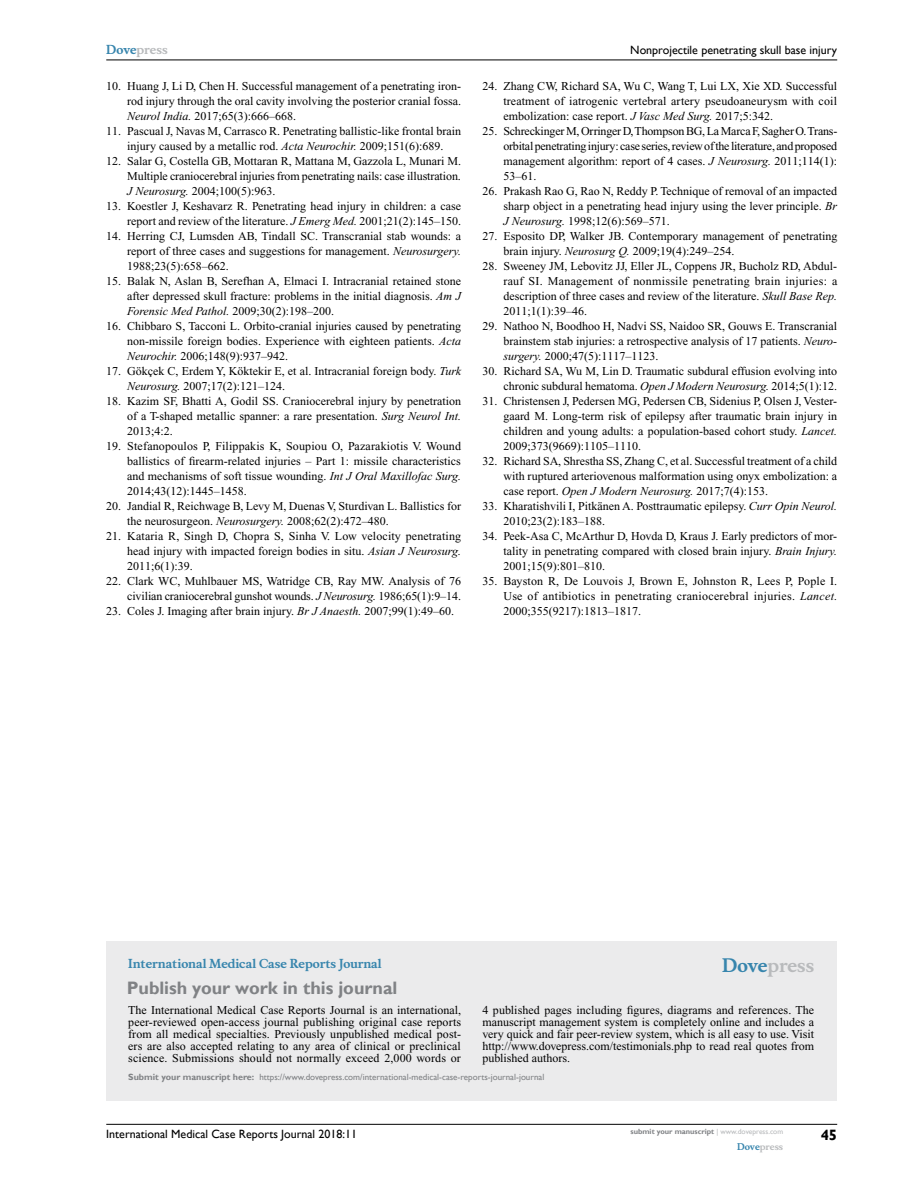
<style>
.page{position:relative;width:918px;height:1188px;background:#fff}
.page>*{position:absolute;margin:0;border:0;box-sizing:border-box;transform-origin:0 0}
.t1{font:700 18px "Gill Sans";color:#808285}
.t2{font:700 18px "Musee";color:#b8babc}
.t3{font:700 15px "Gill Sans";color:#000}
.t4{font:12px/15px "Times New Roman";color:#000;text-align:justify}
.t5{font:12px "Gill Sans";color:#000}
.t6{font:700 12px "Musee";color:#3785ad}
.t7{font:700 12px "Musee";color:#b8babc}
.t8{font:9px "Gill Sans";color:#808285}
.t9{font:700 9px "Musee";color:#b8babc}
.t10{font:700 7.5px "Gill Sans";color:#808285}
.s1{color:#3785ad}
.s2{font-style:italic}
.s3{font-weight:700}
.s4{font-weight:400;color:#b8babc}
</style>
<div class="page">
<div style="left:106px;top:941px;width:731px;height:159px;background:#ebebec"></div>
<hr style="left:106px;top:1124px;width:731px;height:1px;background:#000">
<hr style="left:106px;top:60px;width:731px;height:1px;background:#000">
<p class="t7" style="left:106px;top:43px;width:63px"><span class="s1">Dove</span>press</p>
<p class="t4" style="left:127px;top:79px;width:335px;text-indent:-21px">10. Huang J, Li D, Chen H. Successful management of a penetrating iron&shy;rod injury through the oral cavity involving the posterior cranial fossa.<br><span class="s2">Neurol India.</span> 2017;65(3):666–668.</p>
<p class="t4" style="left:106px;top:124px;width:356px;text-align:center">11. Pascual J, Navas M, Carrasco R. Penetrating ballistic-like frontal brain injury caused by a metallic rod. <span class="s2">Acta Neurochir.</span> 2009;151(6):689.</p>
<p class="t4" style="left:127px;top:154px;width:335px;text-indent:-21px">12. Salar G, Costella GB, Mottaran R, Mattana M, Gazzola L, Munari M.<br>Multiple craniocerebral injuries from penetrating nails: case illustration.<br><span class="s2">J Neurosurg.</span> 2004;100(5):963.</p>
<p class="t4" style="left:106px;top:199px;width:356px;text-align:right">13. Koestler J, Keshavarz R. Penetrating head injury in children: a case report and review of the literature. <span class="s2">J Emerg Med.</span> 2001;21(2):145–150.</p>
<p class="t4" style="left:127px;top:229px;width:335px;text-indent:-21px">14. Herring CJ, Lumsden AB, Tindall SC. Transcranial stab wounds: a report of three cases and suggestions for management. <span class="s2">Neurosurgery.<br></span>1988;23(5):658–662.</p>
<p class="t4" style="left:127px;top:274px;width:335px;text-indent:-21px">15. Balak N, Aslan B, Serefhan A, Elmaci I. Intracranial retained stone after depressed skull fracture: problems in the initial diagnosis. <span class="s2">Am J Forensic Med Pathol.</span> 2009;30(2):198–200.</p>
<p class="t4" style="left:127px;top:319px;width:335px;text-indent:-21px">16. Chibbaro S, Tacconi L. Orbito-cranial injuries caused by penetrating non-missile foreign bodies. Experience with eighteen patients. <span class="s2">Acta Neurochir.</span> 2006;148(9):937–942.</p>
<p class="t4" style="left:127px;top:364px;width:335px;text-indent:-21px">17. Gökçek C, Erdem Y, Köktekir E, et al. Intracranial foreign body. <span class="s2">Turk<br>Neurosurg.</span> 2007;17(2):121–124.</p>
<p class="t4" style="left:127px;top:394px;width:335px;text-indent:-21px">18. Kazim SF, Bhatti A, Godil SS. Craniocerebral injury by penetration of a T-shaped metallic spanner: a rare presentation. <span class="s2">Surg Neurol Int.<br></span>2013;4:2.</p>
<p class="t4" style="left:127px;top:439px;width:335px;text-indent:-21px">19. Stefanopoulos P, Filippakis K, Soupiou O, Pazarakiotis V. Wound ballistics of firearm-related injuries – Part 1: missile characteristics and mechanisms of soft tissue wounding. <span class="s2">Int J Oral Maxillofac Surg.<br></span>2014;43(12):1445–1458.</p>
<p class="t4" style="left:127px;top:499px;width:335px;text-indent:-21px">20. Jandial R, Reichwage B, Levy M, Duenas V, Sturdivan L. Ballistics for the neurosurgeon. <span class="s2">Neurosurgery.</span> 2008;62(2):472–480.</p>
<p class="t4" style="left:127px;top:529px;width:335px;text-indent:-21px">21. Kataria R, Singh D, Chopra S, Sinha V. Low velocity penetrating head injury with impacted foreign bodies in situ. <span class="s2">Asian J Neurosurg.<br></span>2011;6(1):39.</p>
<p class="t4" style="left:106px;top:574px;width:356px;text-align:right">22. Clark WC, Muhlbauer MS, Watridge CB, Ray MW. Analysis of 76 civilian craniocerebral gunshot wounds. <span class="s2">J Neurosurg.</span> 1986;65(1):9–14.</p>
<p class="t4" style="left:106px;top:604px;width:349px">23. Coles J. Imaging after brain injury. <span class="s2">Br J Anaesth.</span> 2007;99(1):49–60.</p>
<p class="t5" style="left:630px;top:43px;width:208px">Nonprojectile penetrating skull base injury</p>
<p class="t4" style="left:503px;top:79px;width:335px;text-indent:-21px">24. Zhang CW, Richard SA, Wu C, Wang T, Lui LX, Xie XD. Successful treatment of iatrogenic vertebral artery pseudoaneurysm with coil embolization: case report. <span class="s2">J Vasc Med Surg.</span> 2017;5:342.</p>
<p class="t4" style="left:503px;top:124px;width:335px;text-indent:-21px">25. Schreckinger M, Orringer D, Thompson BG, La Marca F, Sagher O. Trans&shy;orbital penetrating injury: case series, review of the literature, and proposed management algorithm: report of 4 cases. <span class="s2">J Neurosurg.</span> 2011;114(1):<br>53–61.</p>
<p class="t4" style="left:503px;top:184px;width:335px;text-indent:-21px">26. Prakash Rao G, Rao N, Reddy P. Technique of removal of an impacted sharp object in a penetrating head injury using the lever principle. <span class="s2">Br J Neurosurg.</span> 1998;12(6):569–571.</p>
<p class="t4" style="left:503px;top:229px;width:336px;text-indent:-21px">27. Esposito DP, Walker JB. Contemporary management of penetrating brain injury. <span class="s2">Neurosurg Q.</span> 2009;19(4):249–254.</p>
<p class="t4" style="left:503px;top:259px;width:336px;text-indent:-21px">28. Sweeney JM, Lebovitz JJ, Eller JL, Coppens JR, Bucholz RD, Abdul&shy;rauf SI. Management of nonmissile penetrating brain injuries: a description of three cases and review of the literature. <span class="s2">Skull Base Rep.<br></span>2011;1(1):39–46.</p>
<p class="t4" style="left:503px;top:319px;width:335px;text-indent:-21px">29. Nathoo N, Boodhoo H, Nadvi SS, Naidoo SR, Gouws E. Transcranial brainstem stab injuries: a retrospective analysis of 17 patients. <span class="s2">Neuro&shy;surgery.</span> 2000;47(5):1117–1123.</p>
<p class="t4" style="left:482px;top:364px;width:356px;text-align:right">30. Richard SA, Wu M, Lin D. Traumatic subdural effusion evolving into chronic subdural hematoma. <span class="s2">Open J Modern Neurosurg.</span> 2014;5(1):12.</p>
<p class="t4" style="left:503px;top:394px;width:335px;text-indent:-21px">31. Christensen J, Pedersen MG, Pedersen CB, Sidenius P, Olsen J, Vester&shy;gaard M. Long-term risk of epilepsy after traumatic brain injury in children and young adults: a population-based cohort study. <span class="s2">Lancet.<br></span>2009;373(9669):1105–1110.</p>
<p class="t4" style="left:503px;top:454px;width:335px;text-indent:-21px">32. Richard SA, Shrestha SS, Zhang C, et al. Successful treatment of a child with ruptured arteriovenous malformation using onyx embolization: a case report. <span class="s2">Open J Modern Neurosurg.</span> 2017;7(4):153.</p>
<p class="t4" style="left:503px;top:499px;width:335px;text-indent:-21px">33. Kharatishvili I, Pitkänen A. Posttraumatic epilepsy. <span class="s2">Curr Opin Neurol.<br></span>2010;23(2):183–188.</p>
<p class="t4" style="left:503px;top:529px;width:335px;text-indent:-21px">34. Peek-Asa C, McArthur D, Hovda D, Kraus J. Early predictors of mor&shy;tality in penetrating compared with closed brain injury. <span class="s2">Brain Injury.<br></span>2001;15(9):801–810.</p>
<p class="t4" style="left:503px;top:574px;width:335px;text-indent:-21px">35. Bayston R, De Louvois J, Brown E, Johnston R, Lees P, Pople I.<br>Use of antibiotics in penetrating craniocerebral injuries. <span class="s2">Lancet.<br></span>2000;355(9217):1813–1817.</p>
<p class="t6" style="left:128px;top:956px;width:255px">International Medical Case Reports Journal</p>
<h1 class="t1" style="left:127px;top:977px;width:272px">Publish your work in this journal</h1>
<h1 class="t2" style="left:722px;top:955px;width:94px"><span class="s1">Dove</span>press</h1>
<p class="t4" style="left:128px;top:1004px;width:334px;line-height:12px">The International Medical Case Reports Journal is an international, peer-reviewed open-access journal publishing original case reports from all medical specialties. Previously unpublished medical post&shy;ers are also accepted relating to any area of clinical or preclinical science. Submissions should not normally exceed 2,000 words or</p>
<p class="t4" style="left:482px;top:1004px;width:333px;line-height:12px">4 published pages including figures, diagrams and references. The manuscript management system is completely online and includes a very quick and fair peer-review system, which is all easy to use. Visit http://www.dovepress.com/testimonials.php to read real quotes from published authors.</p>
<p class="t8" style="left:128px;top:1072px;width:418px"><span class="s3">Submit your manuscript here:</span> https://www.dovepress.com/international-medical-case-reports-journal-journal</p>
<p class="t5" style="left:106px;top:1127px;width:252px">International Medical Case Reports Journal 2018:11</p>
<p class="t10" style="left:631px;top:1127px;width:154px">submit your manuscript <span class="s4">| www.dovepress.com</span></p>
<p class="t9" style="left:737px;top:1141px;width:48px"><span class="s1">Dove</span>press</p>
<p class="t3" style="left:821px;top:1126px;width:18px">45</p>
</div>
